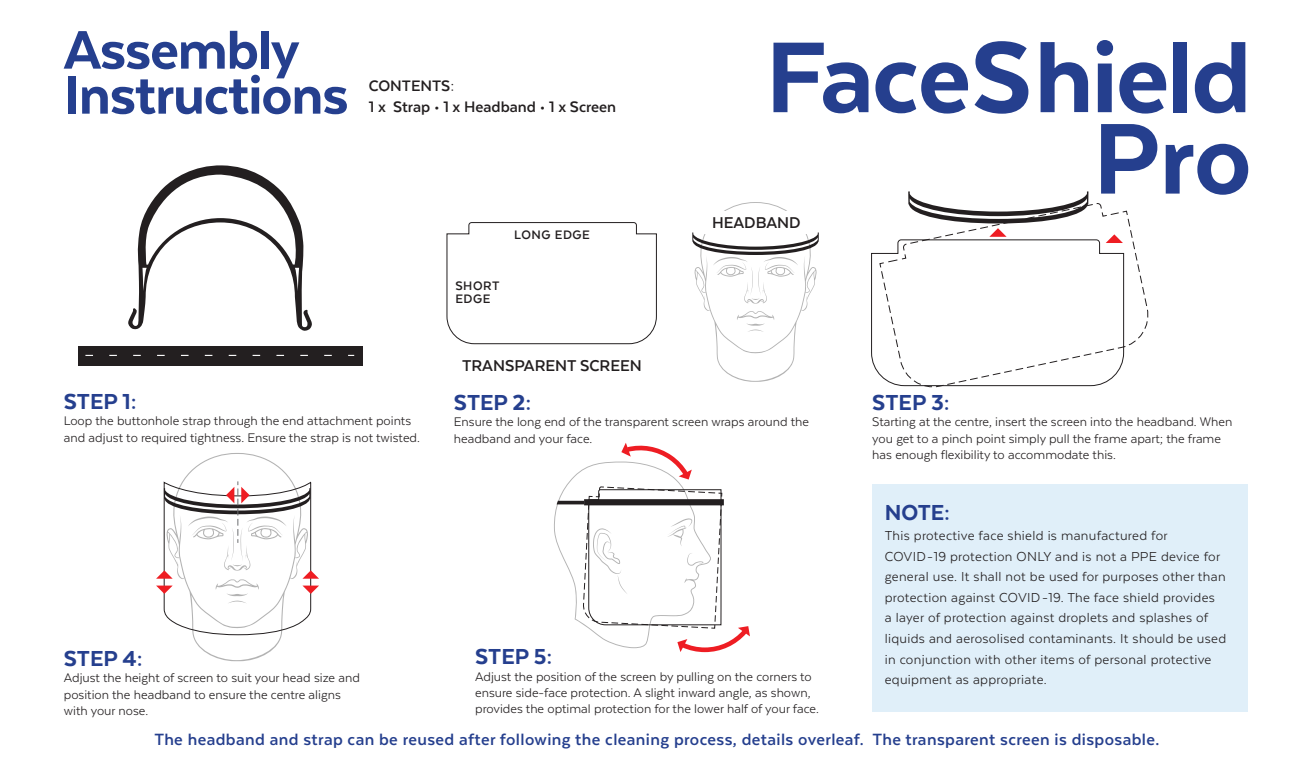
<style>
.page{position:relative;width:1312px;height:780px;background:#fff}
.page>*{position:absolute;margin:0;border:0;box-sizing:border-box;transform-origin:0 0}
.t1{font:800 115.75px/81.4px "Texta";letter-spacing:-.02em;color:#253f8e;text-align:right}
.t2{font:800 62.5px/45px "Texta";letter-spacing:-.02em;color:#253f8e}
.Step{font:800 25px "Texta";color:#253f8e}
.t3{font:700 18.75px "Texta";letter-spacing:.02em;color:#253f8e}
.t4{font:700 18px "Texta";color:#231f20}
.t5{font:700 17.5px/21px "Texta";color:#231f20}
.t6{font:15px/20.5px "Texta";letter-spacing:.02em;color:#231f20}
.StepBody{font:14.38px/16.2px "Texta";color:#231f20}
.t7{font:700 14.12px/13.1px "Texta";letter-spacing:.04em;color:#231f20}
</style>
<div class="page">
<svg style="left:554px;top:443px;width:195px;height:210px"></svg>
<div style="left:78px;top:346px;width:284px;height:19px;background:#231f20"></div>
<svg style="left:85px;top:355px;width:269px;height:1px"></svg>
<svg style="left:128px;top:165px;width:184px;height:166px"></svg>
<svg style="left:902px;top:218px;width:247px;height:170px"></svg>
<svg style="left:871px;top:191px;width:256px;height:195px"></svg>
<svg style="left:692px;top:202px;width:126px;height:180px"></svg>
<svg style="left:446px;top:222px;width:211px;height:122px"></svg>
<div style="left:700px;top:211px;width:107px;height:23px;background:#fff"></div>
<div style="left:872px;top:484px;width:375px;height:227px;background:#e0eff9"></div>
<svg style="left:156px;top:453px;width:163px;height:208px"></svg>
<p class="t2" style="left:64px;top:27px;width:286px">Assembly<br>Instructions</p>
<p class="t5" style="left:369px;top:75px;width:249px">CONTENTS:<br>1 x Strap • 1 x Headband • 1 x Screen</p>
<p class="t7" style="left:514px;top:228px;width:77px">LONG EDGE</p>
<p class="t7" style="left:455px;top:279px;width:46px">SHORT<br>EDGE</p>
<p class="t4" style="left:462px;top:357px;width:181px">TRANSPARENT SCREEN</p>
<p class="t1" style="left:765px;top:35px;width:487px">FaceShield<br>Pro</p>
<p class="t4" style="left:712px;top:213px;width:90px">HEADBAND</p>
<p class="Step" style="left:64px;top:388px;width:74px">STEP 1:</p>
<p class="StepBody" style="left:64px;top:413px;width:357px">Loop the buttonhole strap through the end attachment points and adjust to required tightness. Ensure the strap is not twisted.</p>
<p class="Step" style="left:454px;top:389px;width:79px">STEP 2:</p>
<p class="StepBody" style="left:454px;top:413px;width:356px">Ensure the long end of the transparent screen wraps around the headband and your face.</p>
<p class="Step" style="left:872px;top:389px;width:79px">STEP 3:</p>
<p class="StepBody" style="left:872px;top:413px;width:361px">Starting at the centre, insert the screen into the headband. When you get to a pinch point simply pull the frame apart; the frame has enough flexibility to accommodate this.</p>
<p class="Step" style="left:884px;top:499px;width:67px">NOTE:</p>
<p class="t6" style="left:884px;top:525px;width:343px">This protective face shield is manufactured for COVID-19 protection ONLY and is not a PPE device for general use. It shall not be used for purposes other than protection against COVID-19. The face shield provides<br>a layer of protection against droplets and splashes of liquids and aerosolised contaminants. It should be used in conjunction with other items of personal protective equipment as appropriate.</p>
<p class="Step" style="left:475px;top:644px;width:79px">STEP 5:</p>
<p class="StepBody" style="left:475px;top:668px;width:345px">Adjust the position of the screen by pulling on the corners to ensure side-face protection. A slight inward angle, as shown, provides the optimal protection for the lower half of your face.</p>
<p class="t3" style="left:154px;top:730px;width:1006px">The headband and strap can be reused after following the cleaning process, details overleaf. The transparent screen is disposable.</p>
<p class="Step" style="left:64px;top:645px;width:80px">STEP 4:</p>
<p class="StepBody" style="left:64px;top:669px;width:297px">Adjust the height of screen to suit your head size and position the headband to ensure the centre aligns with your nose.</p>
</div>
